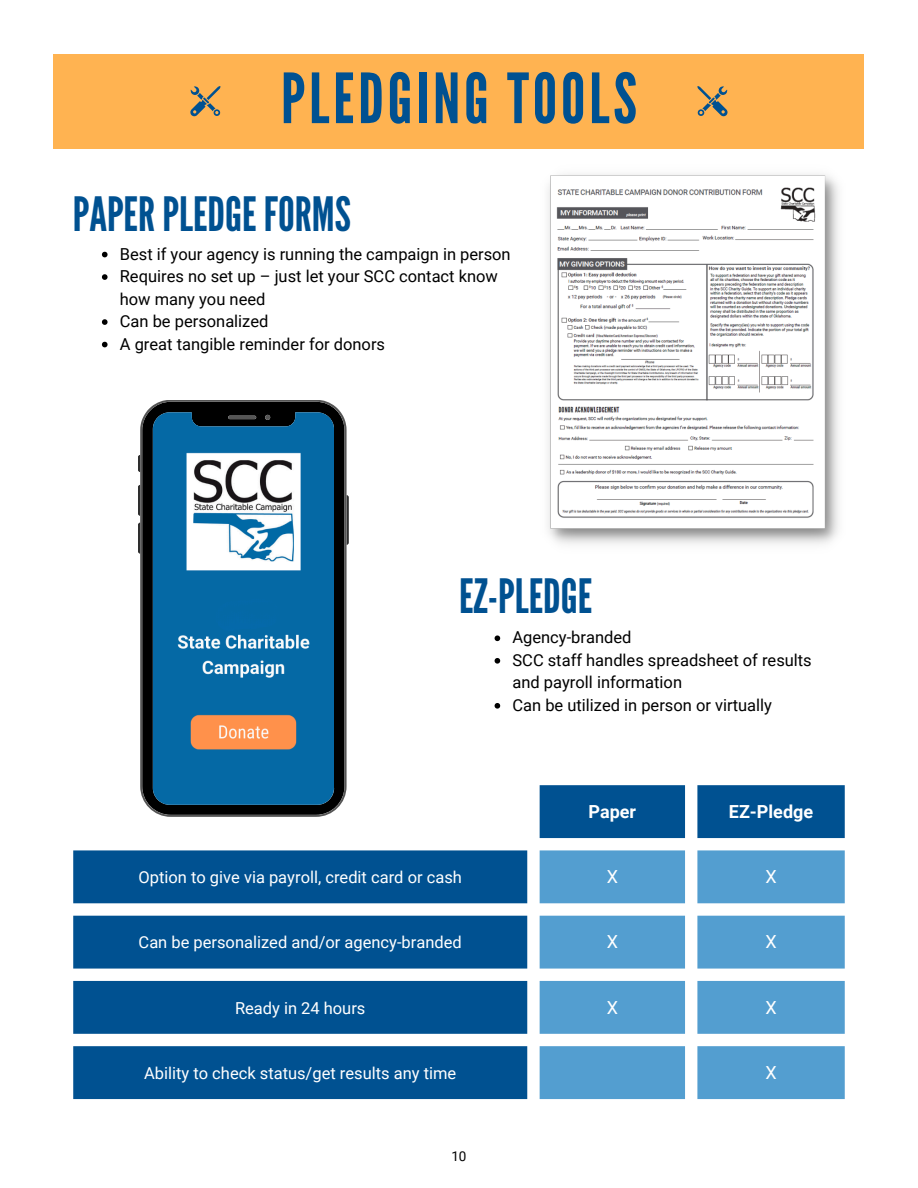
<style>
.page{position:relative;width:918px;height:1188px;background:#fff}
.page>*{position:absolute;margin:0;border:0;box-sizing:border-box;transform-origin:0 0}
.t1{font:69px "League Gothic";letter-spacing:.055em;color:#005191}
.t2{font:47.25px "League Gothic";color:#005191}
.t3{font:700 18px "Roboto";color:#fff}
.t4{font:18px "Roboto";color:#fff}
.t5{font:16.5px/22.5px "Roboto";color:#000}
.t6{font:16.5px "Roboto";color:#fff}
.t7{font:13.5px "Roboto";color:#000}
</style>
<div class="page">
<div style="left:54px;top:54px;width:810px;height:94px;background:#ffb351"></div>
<svg style="left:190px;top:86px;width:30px;height:30px"></svg>
<svg style="left:697px;top:86px;width:30px;height:30px"></svg>
<svg style="left:73px;top:785px;width:772px;height:314px;fill:#005191"></svg>
<svg style="left:540px;top:850px;width:305px;height:249px;fill:#539ed0"></svg>
<svg style="left:138px;top:455px;width:2px;height:17px"></svg>
<svg style="left:138px;top:485px;width:2px;height:31px"></svg>
<svg style="left:138px;top:523px;width:2px;height:31px"></svg>
<svg style="left:347px;top:495px;width:2px;height:50px"></svg>
<svg style="left:140px;top:400px;width:207px;height:417px;background:#366e90"></svg>
<img style="left:548px;top:174px;width:291px;height:370px">
<svg style="left:102px;top:252px;width:6px;height:5px"></svg>
<svg style="left:102px;top:274px;width:6px;height:6px"></svg>
<svg style="left:102px;top:319px;width:6px;height:6px"></svg>
<svg style="left:102px;top:342px;width:6px;height:5px"></svg>
<svg style="left:495px;top:635px;width:5px;height:6px"></svg>
<svg style="left:495px;top:658px;width:5px;height:6px"></svg>
<svg style="left:495px;top:703px;width:5px;height:6px"></svg>
<p class="t1" style="left:281px;top:59px;width:358px">PLEDGING TOOLS</p>
<p class="t2" style="left:73px;top:187px;width:280px">PAPERPLEDGE FORMS</p>
<p class="t5" style="left:120px;top:243px;width:392px">Best if your agency is running the campaign in person</p>
<p class="t5" style="left:120px;top:265px;width:380px">Requires no set up – just let your SCC contact know how many you need</p>
<p class="t5" style="left:120px;top:310px;width:150px">Can be personalized</p>
<p class="t5" style="left:120px;top:333px;width:267px">A great tangible reminder for donors</p>
<p class="t2" style="left:459px;top:568px;width:135px">EZ-PLEDGE</p>
<p class="t5" style="left:512px;top:626px;width:121px">Agency-branded</p>
<p class="t5" style="left:512px;top:649px;width:301px">SCC staff handles spreadsheet of results and payroll information</p>
<p class="t5" style="left:512px;top:694px;width:261px">Can be utilized in person or virtually</p>
<p class="t3" style="left:588px;top:801px;width:49px">Paper</p>
<p class="t3" style="left:729px;top:801px;width:86px">EZ-Pledge</p>
<h2 class="t6" style="left:139px;top:868px;width:325px">Option to give via payroll, credit card or cash</h2>
<p class="t4" style="left:607px;top:866px;width:13px">X</p>
<p class="t4" style="left:765px;top:866px;width:13px">X</p>
<p class="t6" style="left:139px;top:933px;width:325px">Can be personalized and/or agency-branded</p>
<p class="t4" style="left:607px;top:932px;width:13px">X</p>
<p class="t4" style="left:765px;top:932px;width:13px">X</p>
<h2 class="t6" style="left:235px;top:998px;width:132px">Ready in 24 hours</h2>
<p class="t4" style="left:607px;top:997px;width:13px">X</p>
<p class="t4" style="left:765px;top:997px;width:13px">X</p>
<p class="t6" style="left:144px;top:1064px;width:314px">Ability to check status/get results any time</p>
<p class="t4" style="left:765px;top:1062px;width:13px">X</p>
<h1 class="t7" style="left:451px;top:1148px;width:17px">10</h1>
</div>
